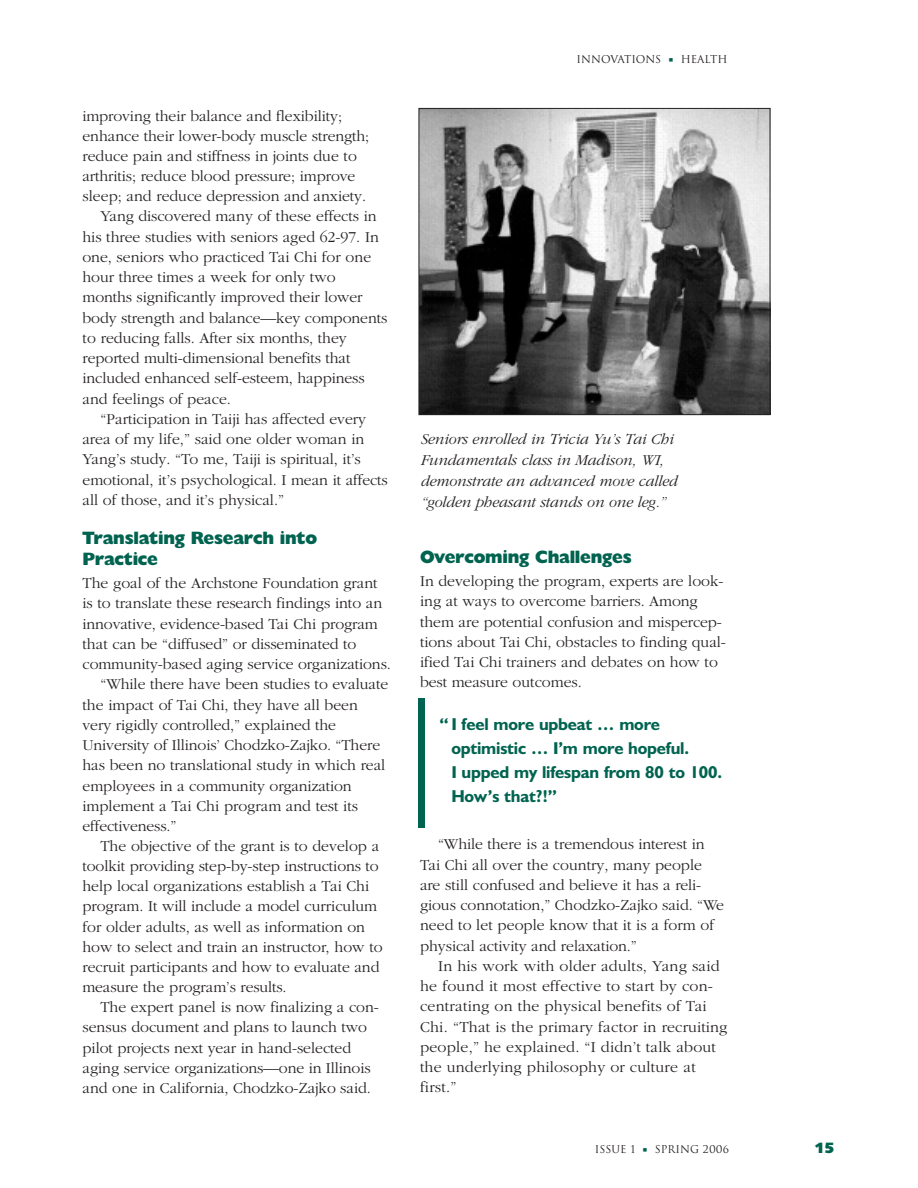
<style>
.page{position:relative;width:918px;height:1188px;background:#fff}
.page>*{position:absolute;margin:0;border:0;box-sizing:border-box;transform-origin:0 0}
.t1{font:800 18px/21px "Humanist 521 BT";letter-spacing:-.015em;color:#006350}
.t2{font:700 17.25px/24px "Humanist 521 BT";letter-spacing:-.01em;color:#006350}
.t3{font:300 15.75px/20.2px "Garamond";color:#231f20}
.t4{font:italic 300 15.75px/21px "Garamond";letter-spacing:-.01em;color:#231f20}
.t5{font:15px "Humanist 531 BT Ultra Black A";color:#006350}
.t6{font:10.5px "Trajan";color:#231f20}
.s1{color:#006350}
</style>
<div class="page">
<img style="left:420px;top:110px;width:348px;height:303px">
<div style="left:418px;top:108px;width:352px;height:307px;border:1px solid #231f20"></div>
<div style="left:418px;top:698px;width:7px;height:129px;background:#006350"></div>
<p class="t3" style="left:82px;top:105px;width:261px">improving their balance and flexibility;</p>
<p class="t3" style="left:82px;top:125px;width:288px">enhance their lower-body muscle strength;</p>
<p class="t3" style="left:82px;top:145px;width:276px">reduce pain and stiffness in joints due to</p>
<p class="t3" style="left:82px;top:165px;width:274px">arthritis; reduce blood pressure; improve</p>
<p class="t3" style="left:82px;top:185px;width:285px">sleep; and reduce depression and anxiety.</p>
<p class="t3" style="left:101px;top:206px;width:278px">Yang discovered many of these effects in</p>
<p class="t3" style="left:82px;top:226px;width:298px">his three studies with seniors aged 62-97. In</p>
<p class="t3" style="left:82px;top:246px;width:290px">one, seniors who practiced Tai Chi for one</p>
<p class="t3" style="left:82px;top:266px;width:255px">hour three times a week for only two</p>
<p class="t3" style="left:82px;top:287px;width:282px">months significantly improved their lower</p>
<p class="t3" style="left:82px;top:307px;width:306px">body strength and balance—key components</p>
<p class="t3" style="left:82px;top:327px;width:266px">to reducing falls. After six months, they</p>
<p class="t3" style="left:82px;top:347px;width:270px">reported multi-dimensional benefits that</p>
<p class="t3" style="left:82px;top:368px;width:284px">included enhanced self-esteem, happiness</p>
<p class="t3" style="left:82px;top:388px;width:150px">and feelings of peace.</p>
<p class="t3" style="left:101px;top:408px;width:267px">“Participation in Taiji has affected every</p>
<p class="t3" style="left:82px;top:428px;width:283px">area of my life,” said one older woman in</p>
<p class="t3" style="left:82px;top:449px;width:280px">Yang’s study. “To me, Taiji is spiritual, it’s</p>
<p class="t3" style="left:82px;top:469px;width:307px">emotional, it’s psychological. I mean it affects</p>
<p class="t3" style="left:82px;top:489px;width:203px">all of those, and it’s physical.”</p>
<p class="t1" style="left:82px;top:529px;width:236px">Translating Research into<br>Practice</p>
<p class="t3" style="left:82px;top:572px;width:297px">The goal of the Archstone Foundation grant</p>
<p class="t3" style="left:82px;top:593px;width:301px">is to translate these research findings into an</p>
<p class="t3" style="left:82px;top:613px;width:297px">innovative, evidence-based Tai Chi program</p>
<p class="t3" style="left:82px;top:633px;width:275px">that can be “diffused” or disseminated to</p>
<p class="t3" style="left:82px;top:653px;width:310px">community-based aging service organizations.</p>
<p class="t3" style="left:101px;top:674px;width:289px">“While there have been studies to evaluate</p>
<p class="t3" style="left:82px;top:694px;width:277px">the impact of Tai Chi, they have all been</p>
<p class="t3" style="left:82px;top:714px;width:255px">very rigidly controlled,” explained the</p>
<p class="t3" style="left:82px;top:734px;width:299px">University of Illinois’ Chodzko-Zajko. “There</p>
<p class="t3" style="left:82px;top:755px;width:304px">has been no translational study in which real</p>
<p class="t3" style="left:82px;top:775px;width:271px">employees in a community organization</p>
<p class="t3" style="left:82px;top:795px;width:277px">implement a Tai Chi program and test its</p>
<p class="t3" style="left:82px;top:815px;width:96px">effectiveness.”</p>
<p class="t3" style="left:101px;top:836px;width:280px">The objective of the grant is to develop a</p>
<p class="t3" style="left:82px;top:856px;width:298px">toolkit providing step-by-step instructions to</p>
<p class="t3" style="left:82px;top:876px;width:288px">help local organizations establish a Tai Chi</p>
<p class="t3" style="left:82px;top:896px;width:296px">program. It will include a model curriculum</p>
<p class="t3" style="left:82px;top:916px;width:284px">for older adults, as well as information on</p>
<p class="t3" style="left:82px;top:936px;width:302px">how to select and train an instructor, how to</p>
<p class="t3" style="left:82px;top:956px;width:299px">recruit participants and how to evaluate and</p>
<p class="t3" style="left:82px;top:976px;width:206px">measure the program’s results.</p>
<p class="t3" style="left:101px;top:997px;width:280px">The expert panel is now finalizing a con-</p>
<p class="t3" style="left:82px;top:1017px;width:286px">sensus document and plans to launch two</p>
<p class="t3" style="left:82px;top:1037px;width:270px">pilot projects next year in hand-selected</p>
<p class="t3" style="left:82px;top:1057px;width:290px">aging service organizations—one in Illinois</p>
<p class="t3" style="left:82px;top:1078px;width:290px">and one in California, Chodzko-Zajko said.</p>
<p class="t6" style="left:577px;top:54px;width:152px">INNOVATIONS <span class="s1">■</span> HEALTH</p>
<p class="t4" style="left:420px;top:428px;width:259px">Seniors enrolled in Tricia Yu’s Tai Chi Fundamentals class in Madison, WI, demonstrate an advanced move called “golden pheasant stands on one leg.”</p>
<p class="t1" style="left:420px;top:548px;width:213px">Overcoming Challenges</p>
<p class="t3" style="left:420px;top:571px;width:307px">In developing the program, experts are look&shy;ing at ways to overcome barriers. Among them are potential confusion and mispercep&shy;tions about Tai Chi, obstacles to finding qual&shy;ified Tai Chi trainers and debates on how to best measure outcomes.</p>
<p class="t2" style="left:451px;top:714px;width:272px;text-indent:-12px">“ I feel more upbeat … more optimistic … I’m more hopeful.<br>I upped my lifespan from 80 to 100.<br>How’s that?!”</p>
<p class="t3" style="left:420px;top:834px;width:306px;text-indent:18px">“While there is a tremendous interest in Tai Chi all over the country, many people are still confused and believe it has a reli&shy;gious connotation,” Chodzko-Zajko said. “We need to let people know that it is a form of physical activity and relaxation.”</p>
<p class="t3" style="left:420px;top:955px;width:309px;text-indent:18px">In his work with older adults, Yang said he found it most effective to start by con&shy;centrating on the physical benefits of Tai Chi. “That is the primary factor in recruiting people,” he explained. “I didn’t talk about the underlying philosophy or culture at first.”</p>
<p class="t6" style="left:595px;top:1143px;width:136px">ISSUE 1 <span class="s1">■</span> SPRING 2006</p>
<p class="t5" style="left:814px;top:1142px;width:21px">15</p>
</div>
